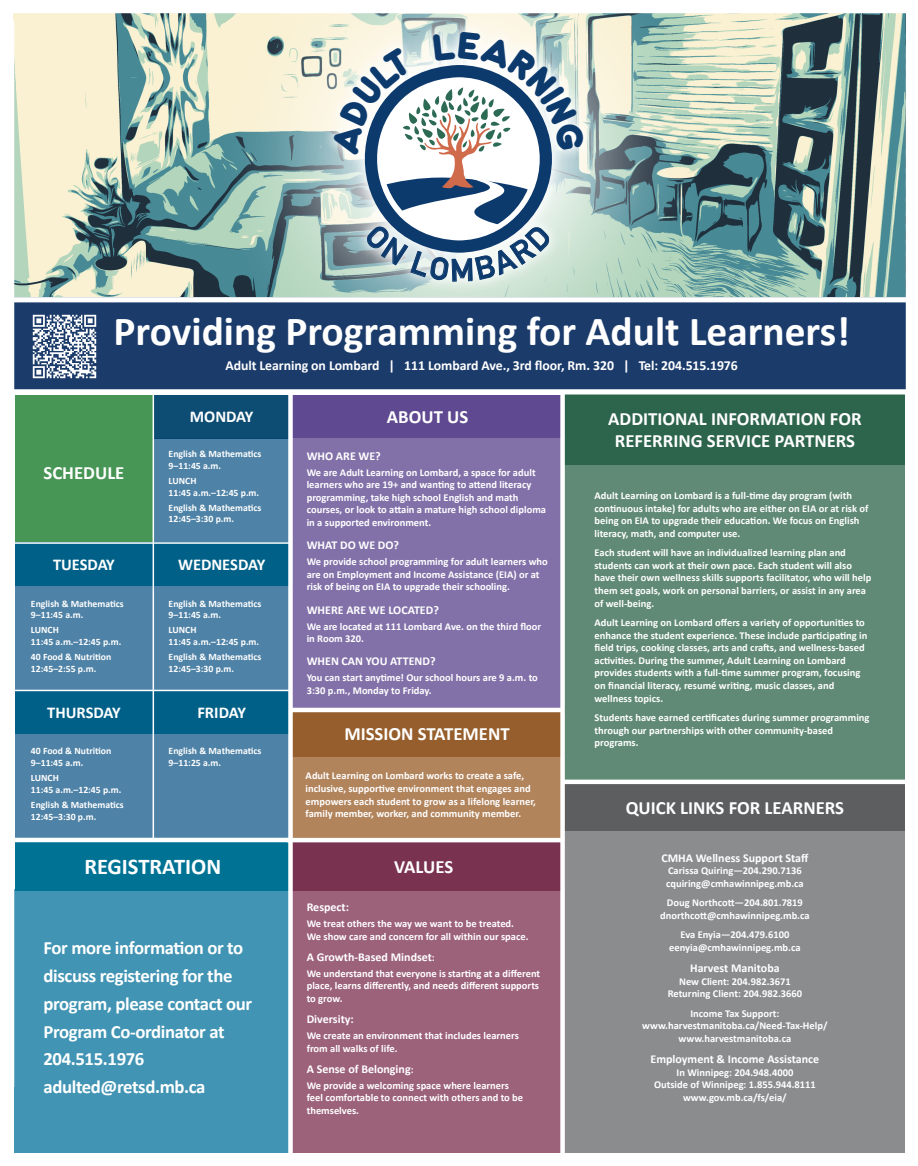
<style>
.page{position:relative;width:918px;height:1166px;background:#fff}
.page>*{position:absolute;margin:0;border:0;box-sizing:border-box;transform-origin:0 0}
.t1{font:700 41.4px "Calibri";color:#fff}
.t2{font:700 22.5px "Calibri";color:#fff}
.t3{font:700 18.75px/27.8px "Calibri";letter-spacing:-.02em;color:#fff}
.t4{font:700 18.75px/22.5px "Calibri";color:#fff;text-align:center}
.t5{font:700 16.5px "Calibri";color:#fff}
.t6{font:700 13.8px "Calibri";letter-spacing:-.005em;color:#fff}
.t7{font:700 12px "Calibri";color:#fff}
.t8{font:700 10.5px/12.6px "Calibri";color:#fff}
.t9{font:700 9.75px/11.7px "Calibri";color:#fff}
.s1{font-size:10.5px}
</style>
<div class="page">
<img style="left:14px;top:13px;width:892px;height:284px">
<div style="left:14px;top:297px;width:892px;height:95px;background:#1b3b6b"></div>
<div style="left:291px;top:757px;width:270px;height:83px;background:#b2845c"></div>
<div style="left:291px;top:708px;width:272px;height:49px;background:#965e2c"></div>
<div style="left:288px;top:890px;width:275px;height:262px;background:#9c627a"></div>
<div style="left:288px;top:842px;width:275px;height:48px;background:#7a3251"></div>
<div style="left:15px;top:889px;width:275px;height:263px;background:#4194b3"></div>
<div style="left:15px;top:841px;width:276px;height:49px;background:#007395"></div>
<div style="left:565px;top:830px;width:340px;height:322px;background:#8a8c8e"></div>
<div style="left:565px;top:781px;width:340px;height:49px;background:#5d5e60"></div>
<div style="left:15px;top:586px;width:138px;height:104px;background:#4e82a6"></div>
<div style="left:15px;top:734px;width:138px;height:104px;background:#4e82a6"></div>
<div style="left:153px;top:438px;width:138px;height:104px;background:#4e82a6"></div>
<div style="left:153px;top:586px;width:138px;height:104px;background:#4e82a6"></div>
<div style="left:153px;top:734px;width:138px;height:104px;background:#4e82a6"></div>
<div style="left:15px;top:395px;width:138px;height:148px;background:#489656"></div>
<div style="left:15px;top:542px;width:138px;height:44px;background:#006088"></div>
<div style="left:15px;top:690px;width:138px;height:43px;background:#006088"></div>
<div style="left:153px;top:395px;width:138px;height:43px;background:#0d4d74"></div>
<div style="left:153px;top:542px;width:138px;height:44px;background:#006088"></div>
<div style="left:153px;top:690px;width:138px;height:43px;background:#006088"></div>
<div style="left:291px;top:438px;width:274px;height:272px;background:#8271a9"></div>
<div style="left:291px;top:395px;width:274px;height:43px;background:#5f4990"></div>
<div style="left:565px;top:464px;width:340px;height:318px;background:#608a75"></div>
<div style="left:565px;top:394px;width:340px;height:70px;background:#2d654c"></div>
<svg style="left:322px;top:20px;width:273px;height:274px;background:#c4d4ca"></svg>
<div style="left:0;top:389px;width:918px;height:5px;background:#fff"></div>
<div style="left:0;top:297px;width:918px;height:5px;background:#fff"></div>
<div style="left:288px;top:390px;width:5px;height:775px;background:#fff"></div>
<div style="left:14px;top:837px;width:277px;height:5px;background:#fff"></div>
<div style="left:563px;top:779px;width:349px;height:5px;background:#fff"></div>
<div style="left:289px;top:707px;width:274px;height:5px;background:#fff"></div>
<hr style="left:13px;top:542px;width:278px;height:1px;background:#fff">
<hr style="left:13px;top:689px;width:278px;height:2px;background:#fff">
<hr style="left:153px;top:394px;width:1px;height:446px;background:#fff">
<div style="left:287px;top:837px;width:277px;height:5px;background:#fff"></div>
<div style="left:560px;top:390px;width:5px;height:775px;background:#fff"></div>
<img style="left:32px;top:314px;width:65px;height:65px">
<svg style="left:332px;top:32px;width:253px;height:250px"></svg>
<p class="t1" style="left:113px;top:306px;width:738px">Providing Programming for Adult Learners!</p>
<p class="t6" style="left:225px;top:357px;width:514px">Adult Learning on Lombard | 111 Lombard Ave., 3rd floor, Rm. 320 | Tel: 204.515.1976</p>
<p class="t5" style="left:190px;top:406px;width:65px">MONDAY</p>
<p class="t4" style="left:44px;top:460px;width:82px">SCHEDULE</p>
<p class="t9" style="left:169px;top:447px;width:94px">English &amp; Mathematics<br>9–11:45 a.m.</p>
<p class="t9" style="left:169px;top:474px;width:92px">LUNCH<br>11:45 a.m.–12:45 p.m.</p>
<p class="t9" style="left:169px;top:501px;width:94px">English &amp; Mathematics<br>12:45–3:30 p.m.</p>
<p class="t5" style="left:53px;top:554px;width:63px">TUESDAY</p>
<p class="t5" style="left:178px;top:554px;width:89px">WEDNESDAY</p>
<p class="t9" style="left:31px;top:597px;width:94px">English &amp; Mathematics<br>9–11:45 a.m.</p>
<p class="t9" style="left:31px;top:624px;width:92px">LUNCH<br>11:45 a.m.–12:45 p.m.</p>
<p class="t9" style="left:31px;top:650px;width:82px">40 Food &amp; Nutrition<br>12:45–2:55 p.m.</p>
<p class="t9" style="left:169px;top:597px;width:94px">English &amp; Mathematics<br>9–11:45 a.m.</p>
<p class="t9" style="left:169px;top:624px;width:92px">LUNCH<br>11:45 a.m.–12:45 p.m.</p>
<p class="t9" style="left:169px;top:650px;width:94px">English &amp; Mathematics<br>12:45–3:30 p.m.</p>
<p class="t5" style="left:47px;top:702px;width:75px">THURSDAY</p>
<p class="t5" style="left:197px;top:702px;width:50px">FRIDAY</p>
<p class="t9" style="left:31px;top:744px;width:82px">40 Food &amp; Nutrition<br>9–11:45 a.m.</p>
<p class="t9" style="left:31px;top:771px;width:92px">LUNCH<br>11:45 a.m.–12:45 p.m.</p>
<p class="t9" style="left:31px;top:798px;width:94px">English &amp; Mathematics<br>12:45–3:30 p.m.</p>
<p class="t9" style="left:169px;top:744px;width:94px">English &amp; Mathematics<br>9–11:25 a.m.</p>
<p class="t2" style="left:84px;top:852px;width:138px">REGISTRATION</p>
<p class="t3" style="left:44px;top:933px;width:210px">For more information or to discuss registering for the program, please contact our<br>Program Co-ordinator at</p>
<p class="t3" style="left:44px;top:1044px;width:102px">204.515.1976</p>
<p class="t3" style="left:44px;top:1072px;width:164px">adulted@retsd.mb.ca</p>
<p class="t3" style="left:387px;top:402px;width:83px">ABOUT US</p>
<p class="t7" style="left:307px;top:448px;width:76px">WHO ARE WE?</p>
<p class="t8" style="left:307px;top:465px;width:241px">We are Adult Learning on Lombard, a space for adult learners who are 19+ and wanting to attend literacy programming, take high school English and math courses, or look to attain a mature high school diploma in a supported environment.</p>
<p class="t7" style="left:307px;top:538px;width:94px">WHAT DO WE DO?</p>
<p class="t8" style="left:307px;top:555px;width:243px">We provide school programming for adult learners who are on Employment and Income Assistance (EIA) or at risk of being on EIA to upgrade their schooling.</p>
<p class="t7" style="left:307px;top:602px;width:134px">WHERE ARE WE LOCATED?</p>
<p class="t8" style="left:307px;top:619px;width:236px">We are located at 111 Lombard Ave. on the third floor in Room 320.</p>
<p class="t7" style="left:307px;top:654px;width:130px">WHEN CAN YOU ATTEND?</p>
<p class="t8" style="left:307px;top:671px;width:233px">You can start anytime! Our school hours are 9 a.m. to<br>3:30 p.m., Monday to Friday.</p>
<p class="t4" style="left:344px;top:722px;width:167px">MISSION STATEMENT</p>
<p class="t8" style="left:306px;top:769px;width:232px">Adult Learning on Lombard works to create a safe, inclusive, supportive environment that engages and empowers each student to grow as a lifelong learner, family member, worker, and community member.</p>
<p class="t3" style="left:394px;top:851px;width:60px">VALUES</p>
<p class="t7" style="left:307px;top:899px;width:44px">Respect:</p>
<p class="t8" style="left:307px;top:916px;width:223px">We treat others the way we want to be treated.<br>We show care and concern for all within our space.</p>
<p class="t7" style="left:307px;top:949px;width:130px">A Growth-Based Mindset<span class="s1">:</span></p>
<p class="t8" style="left:307px;top:966px;width:235px;text-align:justify">We understand that everyone is starting at a different place, learns differently, and needs different supports to grow.</p>
<p class="t7" style="left:307px;top:1011px;width:49px">Diversity:</p>
<p class="t8" style="left:307px;top:1028px;width:214px">We create an environment that includes learners from all walks of life.</p>
<p class="t7" style="left:307px;top:1061px;width:108px">A Sense of Belonging<span class="s1">:</span></p>
<p class="t8" style="left:307px;top:1078px;width:218px">We provide a welcoming space where learners feel comfortable to connect with others and to be themselves.</p>
<p class="t4" style="left:608px;top:406px;width:255px">ADDITIONAL INFORMATION FOR<br>REFERRING SERVICE PARTNERS</p>
<p class="t8" style="left:595px;top:488px;width:275px">Adult Learning on Lombard is a full-time day program (with continuous intake) for adults who are either on EIA or at risk of being on EIA to upgrade their education. We focus on English literacy, math, and computer use.</p>
<p class="t8" style="left:595px;top:546px;width:278px">Each student will have an individualized learning plan and students can work at their own pace. Each student will also have their own wellness skills supports facilitator, who will help them set goals, work on personal barriers, or assist in any area of well-being.</p>
<p class="t8" style="left:595px;top:615px;width:274px">Adult Learning on Lombard offers a variety of opportunities to enhance the student experience. These include participating in field trips, cooking classes, arts and crafts, and wellness-based activities. During the summer, Adult Learning on Lombard provides students with a full-time summer program, focusing on financial literacy, resumé writing, music classes, and wellness topics.</p>
<p class="t8" style="left:595px;top:710px;width:277px">Students have earned certificates during summer programming through our partnerships with other community-based programs.</p>
<p class="t4" style="left:626px;top:796px;width:220px">QUICK LINKS FOR LEARNERS</p>
<p class="t7" style="left:661px;top:850px;width:149px">CMHA Wellness Support Staff</p>
<p class="t8" style="left:666px;top:864px;width:139px">Carissa Quiring—204.290.7136 cquiring@cmhawinnipeg.mb.ca</p>
<p class="t8" style="left:660px;top:895px;width:151px;text-align:center">Doug Northcott—204.801.7819 dnorthcott@cmhawinnipeg.mb.ca</p>
<p class="t8" style="left:669px;top:927px;width:133px;text-align:center">Eva Enyia—204.479.6100 eenyia@cmhawinnipeg.mb.ca</p>
<p class="t7" style="left:690px;top:960px;width:91px">Harvest Manitoba</p>
<p class="t8" style="left:668px;top:974px;width:136px;text-align:center">New Client: 204.982.3671<br>Returning Client: 204.982.3660</p>
<p class="t8" style="left:642px;top:1006px;width:187px;text-align:center">Income Tax Support: www.harvestmanitoba.ca/Need-Tax-Help/ www.harvestmanitoba.ca</p>
<p class="t7" style="left:651px;top:1051px;width:170px">Employment &amp; Income Assistance</p>
<p class="t8" style="left:654px;top:1065px;width:163px;text-align:center">In Winnipeg: 204.948.4000<br>Outside of Winnipeg: 1.855.944.8111 www.gov.mb.ca/fs/eia/</p>
</div>
